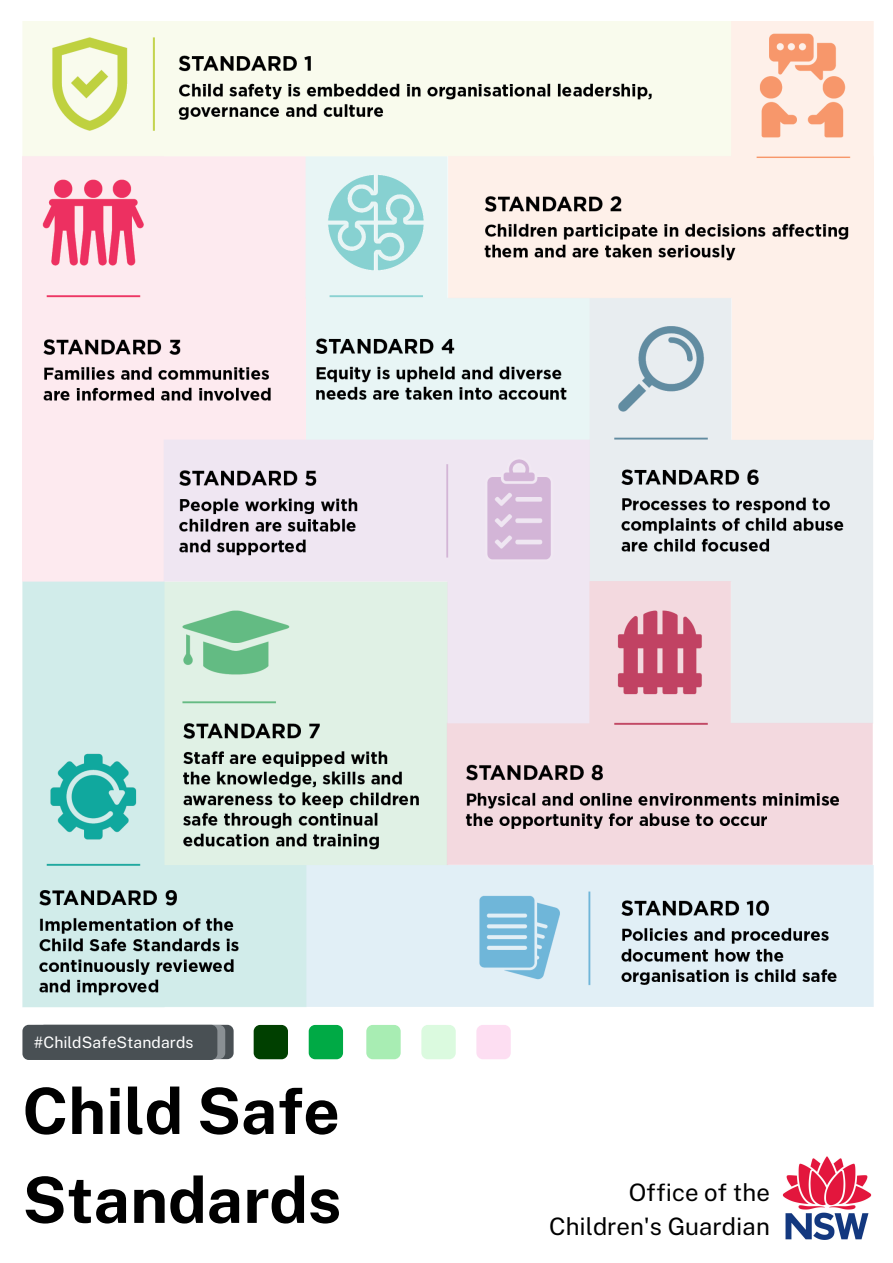
<style>
.page{position:relative;width:893px;height:1263px;background:#fff}
.page>*{position:absolute;margin:0;border:0;box-sizing:border-box;transform-origin:0 0}
.t1{font:700 63.82px/88.9px "Public Sans";color:#000}
.t2{font:24px/33.2px "Public Sans";color:#000;text-align:right}
.t3{font:15.83px "Public Sans";color:#fff}
</style>
<div class="page">
<img style="left:22px;top:21px;width:851px;height:987px">
<img style="left:782px;top:1156px;width:90px;height:84px">
<div style="left:254px;top:1025px;width:34px;height:34px;background:#004000;border-radius:6px"></div>
<div style="left:38px;top:1025px;width:196px;height:34px;background:#495054;border-radius:6px"></div>
<div style="left:30px;top:1025px;width:195px;height:34px;background:linear-gradient(to bottom,#8a8f94,#8a9094);border-radius:6px"></div>
<div style="left:309px;top:1025px;width:34px;height:34px;background:#00aa45;border-radius:6px"></div>
<div style="left:476px;top:1025px;width:35px;height:34px;background:#fddef2;border-radius:6px"></div>
<div style="left:421px;top:1025px;width:35px;height:34px;background:#dbfadf;border-radius:6px"></div>
<div style="left:366px;top:1025px;width:35px;height:34px;background:#a8edb3;border-radius:6px"></div>
<div style="left:22px;top:1025px;width:195px;height:35px;background:#495054;border-radius:6px"></div>
<p class="t3" style="left:34px;top:1033px;width:161px">#ChildSafeStandards</p>
<p class="t1" style="left:22px;top:1066px;width:320px">Child Safe<br>Standards</p>
<p class="t2" style="left:549px;top:1176px;width:222px">Office of the<br>Children's Guardian</p>
</div>
